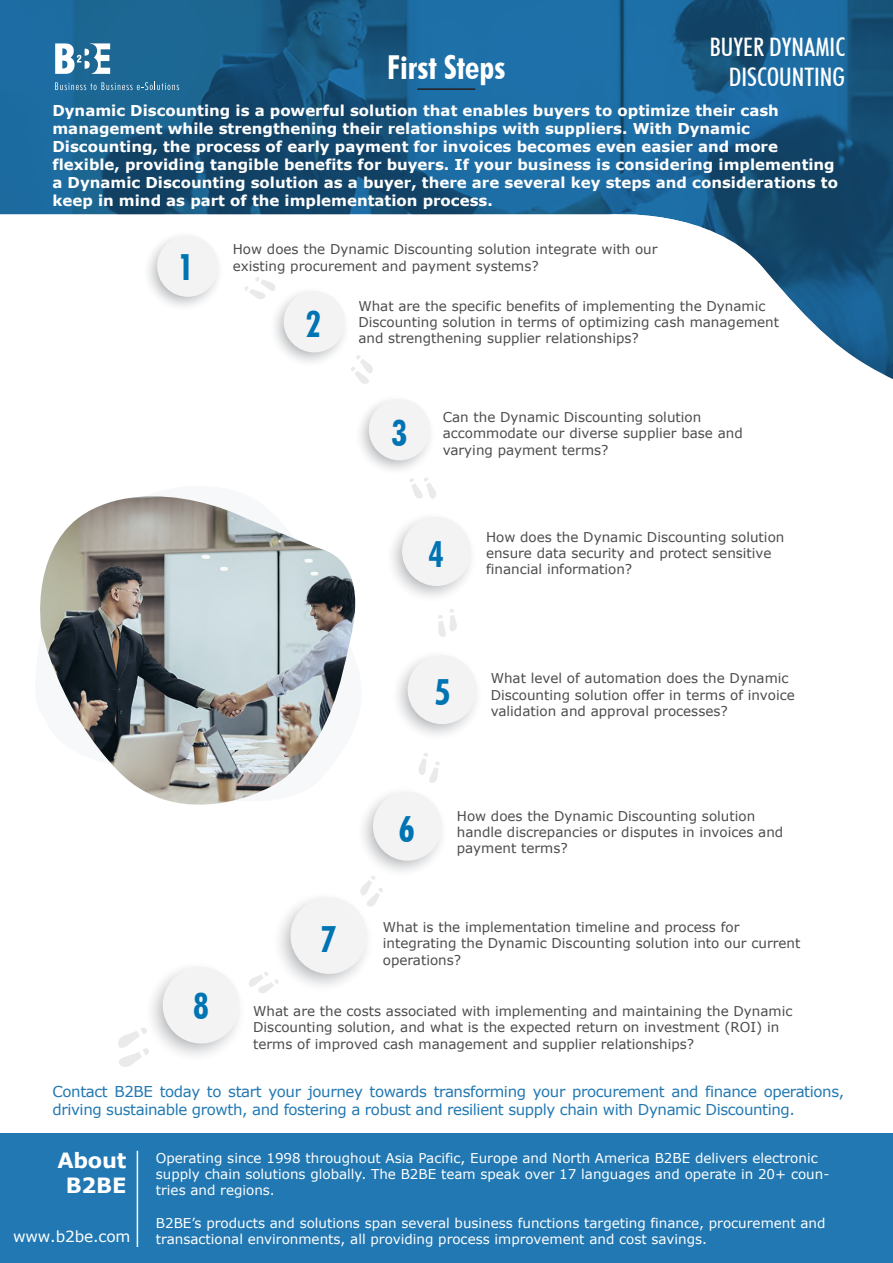
<style>
.page{position:relative;width:893px;height:1263px;background:#fff}
.page>*{position:absolute;margin:0;border:0;box-sizing:border-box;transform-origin:0 0}
.t1{font:700 condensed 36px "Futura BT";color:#0073b3}
.t2{font:700 condensed 33px "Futura BT";color:#fff}
.t3{font:500 condensed 25.5px/30.6px "Futura BT";color:#fff;text-align:right}
.t4{font:700 21px/25.2px "Verdana";letter-spacing:-.01em;color:#fff;text-align:center}
.t5{font:15.3px "Verdana";letter-spacing:-.01em;color:#fff}
.t6{font:700 15px/18px "Verdana";color:#fff}
.t7{font:15px/18px "Verdana";letter-spacing:-.025em;color:#2178b3}
.t8{font:13.5px/16.2px "Verdana";color:#4e4b4c}
.t9{font:13.5px/16.2px "Verdana";color:#fff}
</style>
<div class="page">
<img style="left:0;top:0;width:893px;height:208px">
<svg style="left:0;top:208px;width:893px;height:171px"></svg>
<div style="left:0;top:1133px;width:893px;height:130px;background:#2178b3"></div>
<hr style="left:137px;top:1151px;width:1px;height:96px;background:#fff">
<svg style="left:55px;top:43px;width:55px;height:31px"></svg>
<svg style="left:55px;top:82px;width:124px;height:8px"></svg>
<hr style="left:417px;top:88px;width:58px;height:2px;background:#241f1f">
<img style="left:40px;top:496px;width:316px;height:309px">
<svg style="left:142px;top:230px;width:82px;height:82px"></svg>
<div style="left:157px;top:236px;width:61px;height:61px;background:#f4f3f4;border-radius:50%"></div>
<svg style="left:354px;top:394px;width:81px;height:81px"></svg>
<div style="left:369px;top:399px;width:61px;height:61px;background:#f4f3f4;border-radius:50%"></div>
<svg style="left:272px;top:890px;width:102px;height:102px"></svg>
<div style="left:291px;top:897px;width:76px;height:77px;background:#f4f3f4;border-radius:50%"></div>
<svg style="left:144px;top:960px;width:102px;height:102px"></svg>
<div style="left:163px;top:967px;width:76px;height:76px;background:#f4f3f4;border-radius:50%"></div>
<svg style="left:269px;top:286px;width:81px;height:81px"></svg>
<div style="left:284px;top:291px;width:61px;height:61px;background:#f4f3f4;border-radius:50%"></div>
<svg style="left:385px;top:511px;width:92px;height:92px"></svg>
<div style="left:402px;top:517px;width:69px;height:69px;background:#f4f3f4;border-radius:50%"></div>
<svg style="left:391px;top:649px;width:91px;height:92px"></svg>
<div style="left:408px;top:655px;width:68px;height:69px;background:#f4f3f4;border-radius:50%"></div>
<svg style="left:356px;top:786px;width:92px;height:91px"></svg>
<div style="left:373px;top:792px;width:69px;height:69px;background:#f4f3f4;border-radius:50%"></div>
<svg style="left:409px;top:478px;width:27px;height:21px"></svg>
<svg style="left:418px;top:753px;width:22px;height:30px"></svg>
<svg style="left:360px;top:876px;width:23px;height:31px"></svg>
<svg style="left:118px;top:1027px;width:31px;height:40px"></svg>
<svg style="left:351px;top:355px;width:22px;height:29px"></svg>
<svg style="left:438px;top:609px;width:19px;height:28px"></svg>
<svg style="left:249px;top:972px;width:30px;height:21px"></svg>
<svg style="left:244px;top:277px;width:32px;height:23px"></svg>
<h2 class="t2" style="left:387px;top:47px;width:120px">First Steps</h2>
<h3 class="t3" style="left:710px;top:31px;width:137px">BUYER DYNAMIC<br>DISCOUNTING</h3>
<p class="t6" style="left:52px;top:101px;width:787px">Dynamic Discounting is a powerful solution that enables buyers to optimize their cash management while strengthening their relationships with suppliers. With Dynamic Discounting, the process of early payment for invoices becomes even easier and more flexible, providing tangible benefits for buyers. If your business is considering implementing a Dynamic Discounting solution as a buyer, there are several key steps and considerations to keep in mind as part of the implementation process.</p>
<h1 class="t1" style="left:178px;top:245px;width:17px">1</h1>
<p class="t8" style="left:233px;top:241px;width:426px">How does the Dynamic Discounting solution integrate with our existing procurement and payment systems?</p>
<h1 class="t1" style="left:305px;top:302px;width:17px">2</h1>
<p class="t8" style="left:358px;top:298px;width:422px">What are the specific benefits of implementing the Dynamic<br>Discounting solution in terms of optimizing cash management and strengthening supplier relationships?</p>
<h1 class="t1" style="left:392px;top:412px;width:17px">3</h1>
<p class="t8" style="left:443px;top:409px;width:302px">Can the Dynamic Discounting solution accommodate our diverse supplier base and varying payment terms?</p>
<h1 class="t1" style="left:428px;top:532px;width:17px">4</h1>
<p class="t8" style="left:486px;top:529px;width:300px">How does the Dynamic Discounting solution ensure data security and protect sensitive financial information?</p>
<h1 class="t1" style="left:193px;top:985px;width:17px">8</h1>
<h1 class="t1" style="left:320px;top:917px;width:17px">7</h1>
<h1 class="t1" style="left:435px;top:670px;width:17px">5</h1>
<p class="t8" style="left:491px;top:670px;width:306px">What level of automation does the Dynamic<br>Discounting solution offer in terms of invoice validation and approval processes?</p>
<h1 class="t1" style="left:399px;top:807px;width:17px">6</h1>
<p class="t8" style="left:457px;top:807px;width:328px">How does the Dynamic Discounting solution handle discrepancies or disputes in invoices and payment terms?</p>
<p class="t8" style="left:383px;top:919px;width:419px">What is the implementation timeline and process for integrating the Dynamic Discounting solution into our current operations?</p>
<p class="t8" style="left:253px;top:1003px;width:541px">What are the costs associated with implementing and maintaining the Dynamic<br>Discounting solution, and what is the expected return on investment (ROI) in terms of improved cash management and supplier relationships?</p>
<p class="t7" style="left:52px;top:1082px;width:793px">Contact B2BE today to start your journey towards transforming your procurement and finance operations, driving sustainable growth, and fostering a robust and resilient supply chain with Dynamic Discounting.</p>
<h3 class="t4" style="left:57px;top:1147px;width:71px">About<br>B2BE</h3>
<p class="t9" style="left:156px;top:1150px;width:675px">Operating since 1998 throughout Asia Pacific, Europe and North America B2BE delivers electronic supply chain solutions globally. The B2BE team speak over 17 languages and operate in 20+ coun&shy;tries and regions.</p>
<p class="t9" style="left:156px;top:1214px;width:671px">B2BE’s products and solutions span several business functions targeting finance, procurement and</p>
<p class="t5" style="left:13px;top:1226px;width:119px">www.b2be.com</p>
<p class="t9" style="left:156px;top:1231px;width:553px">transactional environments, all providing process improvement and cost savings.</p>
</div>
